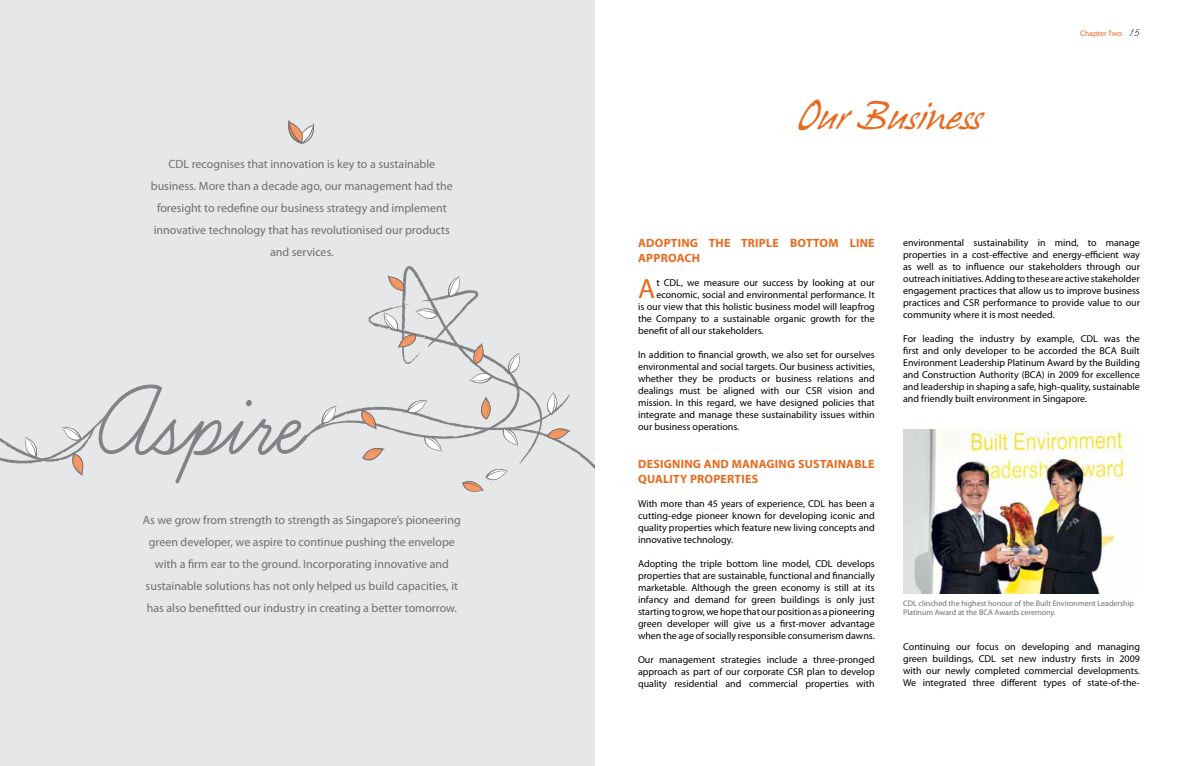
<style>
.page{position:relative;width:1191px;height:766px;background:#fff}
.page>*{position:absolute;margin:0;border:0;box-sizing:border-box;transform-origin:0 0}
.t1{font:35px "Hans Hand";color:#e66a1f}
.t2{font:27.8px "Myriad Pro";color:#e66a1f}
.t3{font:12px/22px "Myriad Pro";color:#6d6e71;text-align:center}
.t4{font:700 12px/14.4px "Myriad Pro";letter-spacing:.02em;color:#e66a1f}
.t5{font:10px/12px "Myriad Pro";color:#000;text-align:justify}
.t6{font:8px/9px "Myriad Pro";color:#6d6e71}
.t7{font:8px "Myriad Pro";color:#e66a1f}
.s1{font-family:"Swenson";font-size:12px;color:#000}
</style>
<div class="page">
<div style="left:0;top:0;width:595px;height:765px;background:#e6e7e8"></div>
<svg style="left:0;top:266px;width:595px;height:226px"></svg>
<svg style="left:299px;top:123px;width:15px;height:21px"></svg>
<svg style="left:288px;top:120px;width:13px;height:23px"></svg>
<img style="left:903px;top:429px;width:229px;height:164px">
<p class="t3" style="left:151px;top:153px;width:303px">CDL recognises that innovation is key to a sustainable business. More than a decade ago, our management had the foresight to redefine our business strategy and implement innovative technology that has revolutionised our products and services.</p>
<p class="t3" style="left:143px;top:508px;width:319px">As we grow from strength to strength as Singapore’s pioneering green developer, we aspire to continue pushing the envelope with a firm ear to the ground. Incorporating innovative and sustainable solutions has not only helped us build capacities, it has also benefitted our industry in creating a better tomorrow.</p>
<p class="t1" style="left:798px;top:97px;width:184px">Our Business</p>
<p class="t7" style="left:1080px;top:29px;width:61px">Chapter Two <span class="s1">15</span></p>
<p class="t4" style="left:638px;top:235px;width:238px">ADOPTING THE TRIPLE BOTTOM LINE<br>APPROACH</p>
<p class="t2" style="left:638px;top:271px;width:19px">A</p>
<p class="t5" style="left:656px;top:276px;width:220px">t CDL, we measure our success by looking at our</p>
<p class="t5" style="left:656px;top:288px;width:220px">economic, social and environmental performance. It</p>
<p class="t5" style="left:638px;top:300px;width:238px">is our view that this holistic business model will leapfrog</p>
<p class="t5" style="left:638px;top:312px;width:238px">the Company to a sustainable organic growth for the</p>
<p class="t5" style="left:638px;top:324px;width:127px">benefit of all our stakeholders.</p>
<p class="t5" style="left:638px;top:348px;width:238px">In addition to financial growth, we also set for ourselves environmental and social targets. Our business activities, whether they be products or business relations and dealings must be aligned with our CSR vision and mission. In this regard, we have designed policies that integrate and manage these sustainability issues within our business operations.</p>
<p class="t4" style="left:638px;top:456px;width:238px">DESIGNING AND MANAGING SUSTAINABLE<br>QUALITY PROPERTIES</p>
<p class="t5" style="left:638px;top:497px;width:238px">With more than 45 years of experience, CDL has been a cutting-edge pioneer known for developing iconic and quality properties which feature new living concepts and innovative technology.</p>
<p class="t5" style="left:638px;top:557px;width:238px">Adopting the triple bottom line model, CDL develops properties that are sustainable, functional and financially marketable. Although the green economy is still at its infancy and demand for green buildings is only just starting to grow, we hope that our position as a pioneering green developer will give us a first-mover advantage when the age of socially responsible consumerism dawns.</p>
<p class="t5" style="left:638px;top:653px;width:238px">Our management strategies include a three-pronged approach as part of our corporate CSR plan to develop quality residential and commercial properties with</p>
<p class="t5" style="left:903px;top:236px;width:238px">environmental sustainability in mind, to manage properties in a cost-effective and energy-efficient way as well as to influence our stakeholders through our outreach initiatives. Adding to these are active stakeholder engagement practices that allow us to improve business practices and CSR performance to provide value to our community where it is most needed.</p>
<p class="t5" style="left:903px;top:332px;width:238px">For leading the industry by example, CDL was the first and only developer to be accorded the BCA Built Environment Leadership Platinum Award by the Building and Construction Authority (BCA) in 2009 for excellence and leadership in shaping a safe, high-quality, sustainable and friendly built environment in Singapore.</p>
<p class="t6" style="left:903px;top:598px;width:232px">CDL clinched the highest honour of the Built Environment Leadership<br>Platinum Award at the BCA Awards ceremony.</p>
<p class="t5" style="left:903px;top:640px;width:238px">Continuing our focus on developing and managing green buildings, CDL set new industry firsts in 2009 with our newly completed commercial developments.<br>We integrated three different types of state-of-the-</p>
</div>
